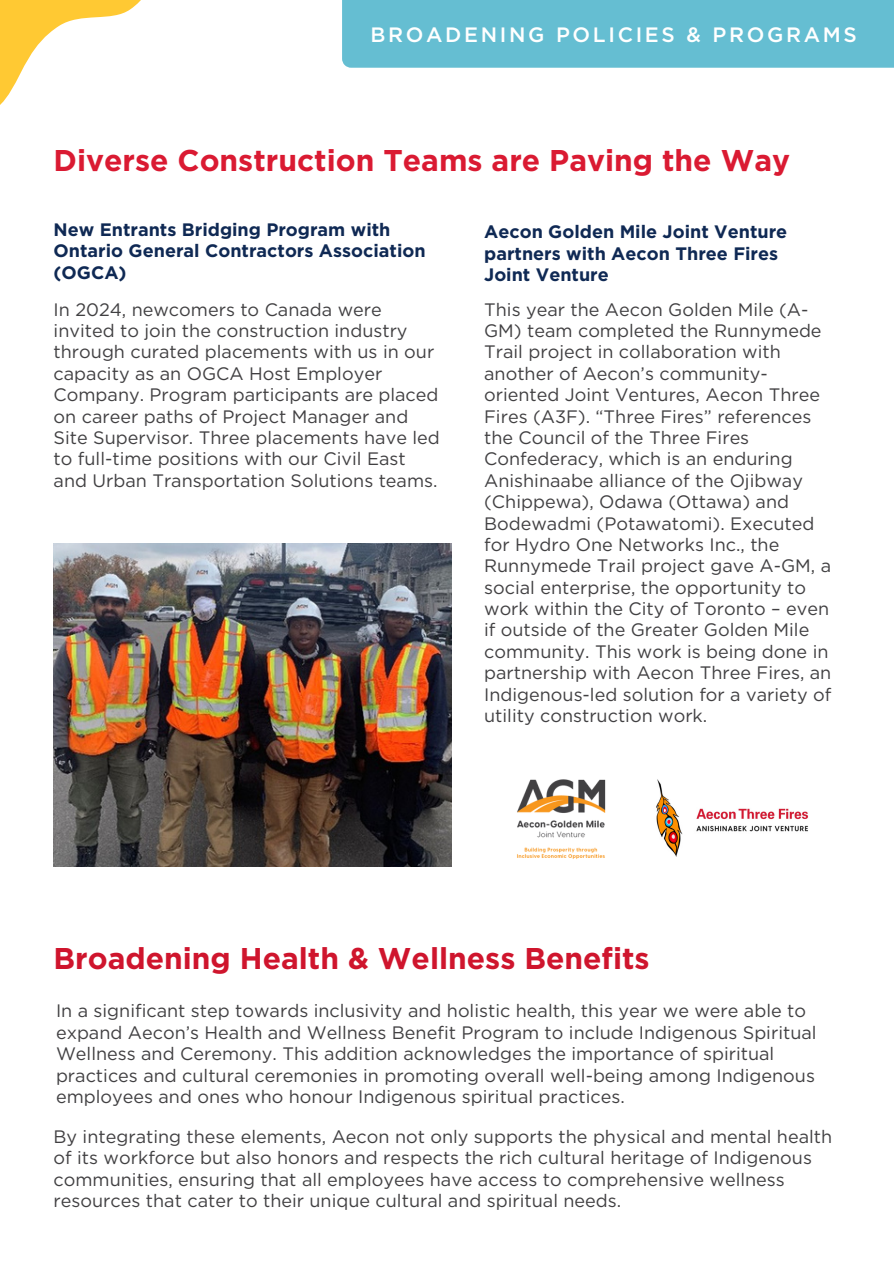
<style>
.page{position:relative;width:894px;height:1264px;background:#fff}
.page>*{position:absolute;margin:0;border:0;box-sizing:border-box;transform-origin:0 0}
.t1{font:700 30px "Gotham";color:#da1a32}
.t2{font:700 30px "Gotham";color:#cf152d}
.t3{font:500 20.85px "Gotham";letter-spacing:.13em;color:#fff}
.t4{font:18px/21.3px "Gotham";color:#414042}
.t5{font:700 18px/21.3px "Gotham";color:#0f2954}
</style>
<div class="page">
<img style="left:54px;top:544px;width:397px;height:322px">
<img style="left:517px;top:779px;width:89px;height:80px">
<img style="left:656px;top:779px;width:153px;height:78px">
<div style="left:342px;top:0;width:551px;height:68px;background:#65bed2"></div>
<svg style="left:0;top:0;width:141px;height:105px"></svg>
<h3 class="t3" style="left:370px;top:25px;width:488px">BROADENING POLICIES &amp; PROGRAMS</h3>
<h1 class="t1" style="left:54px;top:147px;width:737px">Diverse Construction Teams are Paving the Way</h1>
<p class="t5" style="left:54px;top:220px;width:338px">New Entrants Bridging Program with</p>
<p class="t5" style="left:54px;top:241px;width:373px">Ontario General Contractors Association (OGCA)</p>
<p class="t4" style="left:54px;top:299px;width:387px">In 2024, newcomers to Canada were invited to join the construction industry through curated placements with us in our capacity as an OGCA Host Employer Company. Program participants are placed on career paths of Project Manager and Site Supervisor. Three placements have led to full-time positions with our Civil East</p>
<p class="t4" style="left:54px;top:470px;width:385px">and Urban Transportation Solutions teams.</p>
<p class="t5" style="left:484px;top:221px;width:304px">Aecon Golden Mile Joint Venture partners with Aecon Three Fires<br>Joint Venture</p>
<h2 class="t4" style="left:484px;top:299px;width:348px">This year the Aecon Golden Mile (A-GM) team completed the Runnymede Trail project in collaboration with another of Aecon’s community&shy;oriented Joint Ventures, Aecon Three Fires (A3F). “Three Fires” references the Council of the Three Fires Confederacy, which is an enduring Anishinaabe alliance of the Ojibway (Chippewa), Odawa (Ottawa) and Bodewadmi (Potawatomi). Executed for Hydro One Networks Inc., the Runnymede Trail project gave A-GM, a social enterprise, the opportunity to work within the City of Toronto – even if outside of the Greater Golden Mile community. This work is being done in partnership with Aecon Three Fires, an Indigenous-led solution for a variety of utility construction work.</h2>
<p class="t2" style="left:54px;top:944px;width:597px">Broadening Health &amp; Wellness Benefits</p>
<p class="t4" style="left:56px;top:1001px;width:761px">In a significant step towards inclusivity and holistic health, this year we were able to expand Aecon’s Health and Wellness Benefit Program to include Indigenous Spiritual Wellness and Ceremony. This addition acknowledges the importance of spiritual practices and cultural ceremonies in promoting overall well-being among Indigenous employees and ones who honour Indigenous spiritual practices.</p>
<p class="t4" style="left:54px;top:1126px;width:779px">By integrating these elements, Aecon not only supports the physical and mental health of its workforce but also honors and respects the rich cultural heritage of Indigenous communities, ensuring that all employees have access to comprehensive wellness resources that cater to their unique cultural and spiritual needs.</p>
</div>
